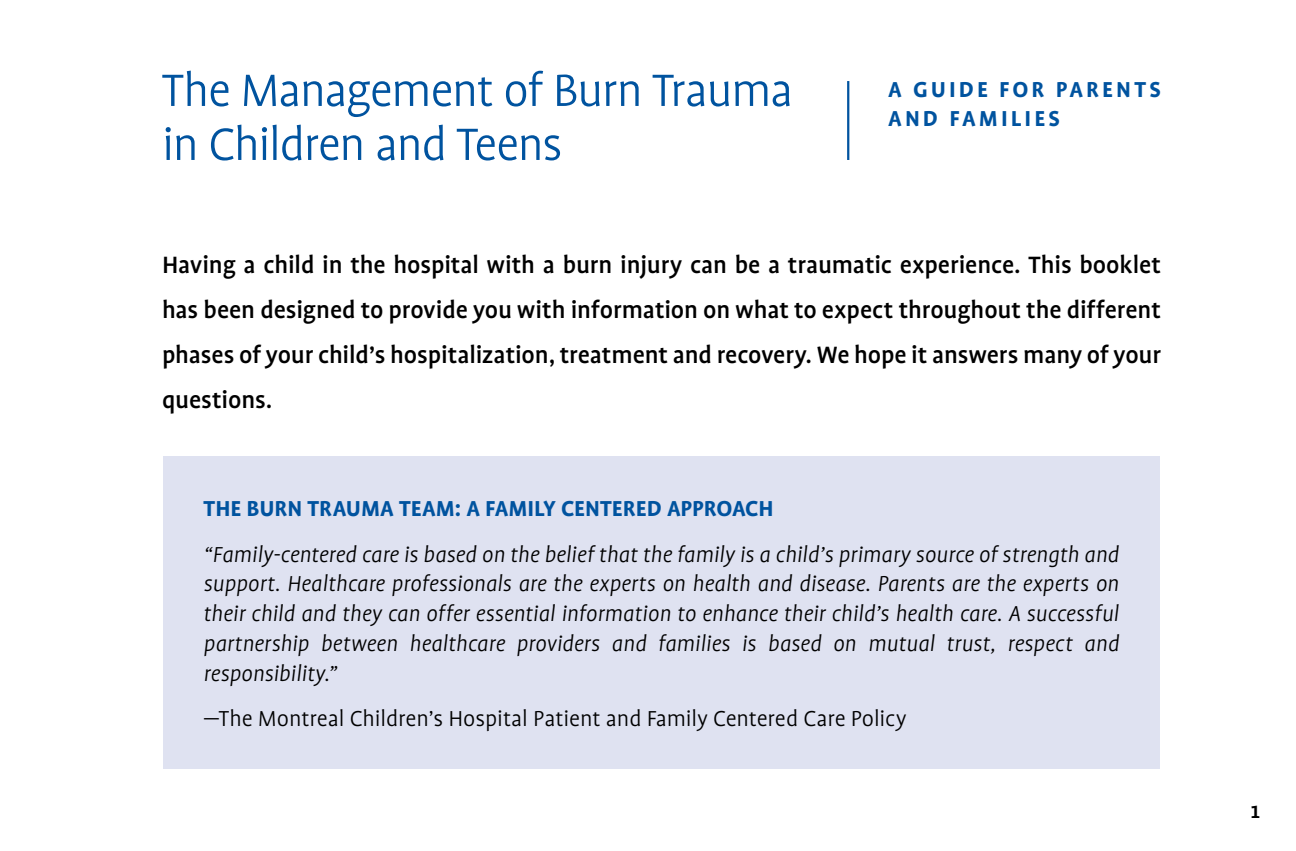
<style>
.page{position:relative;width:1296px;height:851px;background:#fff}
.page>*{position:absolute;margin:0;border:0;box-sizing:border-box;transform-origin:0 0}
.t1{font:300 51.75px/54px "Profile";letter-spacing:-.025em;color:#00539f}
.t2{font:500 27px/45px "Profile";letter-spacing:-.005em;color:#000;text-align:justify}
.t3{font:italic 300 24.75px/29.7px "Profile";letter-spacing:-.005em;color:#000;text-align:justify}
.t4{font:300 24.75px "Profile";letter-spacing:-.005em;color:#000}
.t5{font:700 24.75px "Profile";color:#00539f}
.t6{font:700 24.75px/29.2px "Profile";letter-spacing:.125em;color:#00539f}
.t7{font:700 20.25px "Profile NO";color:#000}
</style>
<div class="page">
<div style="left:163px;top:456px;width:997px;height:312px;background:#dfe2f1"></div>
<hr style="left:847px;top:81px;width:2px;height:79px;background:#00539f">
<h1 class="t1" style="left:162px;top:64px;width:633px">The Management of Burn Trauma in Children and Teens</h1>
<p class="t6" style="left:888px;top:74px;width:274px">A GUIDE FOR PARENTS<br>AND FAMILIES</p>
<p class="t2" style="left:162px;top:242px;width:1001px">Having a child in the hospital with a burn injury can be a traumatic experience. This booklet has been designed to provide you with information on what to expect throughout the different phases of your child’s hospitalization, treatment and recovery. We hope it answers many of your questions.</p>
<p class="t5" style="left:204px;top:495px;width:572px">THE BURN TRAUMA TEAM: A FAMILY CENTERED APPROACH</p>
<p class="t3" style="left:204px;top:539px;width:917px">“Family-centered care is based on the belief that the family is a child’s primary source of strength and support. Healthcare professionals are the experts on health and disease. Parents are the experts on their child and they can offer essential information to enhance their child’s health care. A successful partnership between healthcare providers and families is based on mutual trust, respect and responsibility.”</p>
<p class="t4" style="left:204px;top:705px;width:705px">—The Montreal Children’s Hospital Patient and Family Centered Care Policy</p>
<p class="t7" style="left:1251px;top:802px;width:11px">1</p>
</div>
